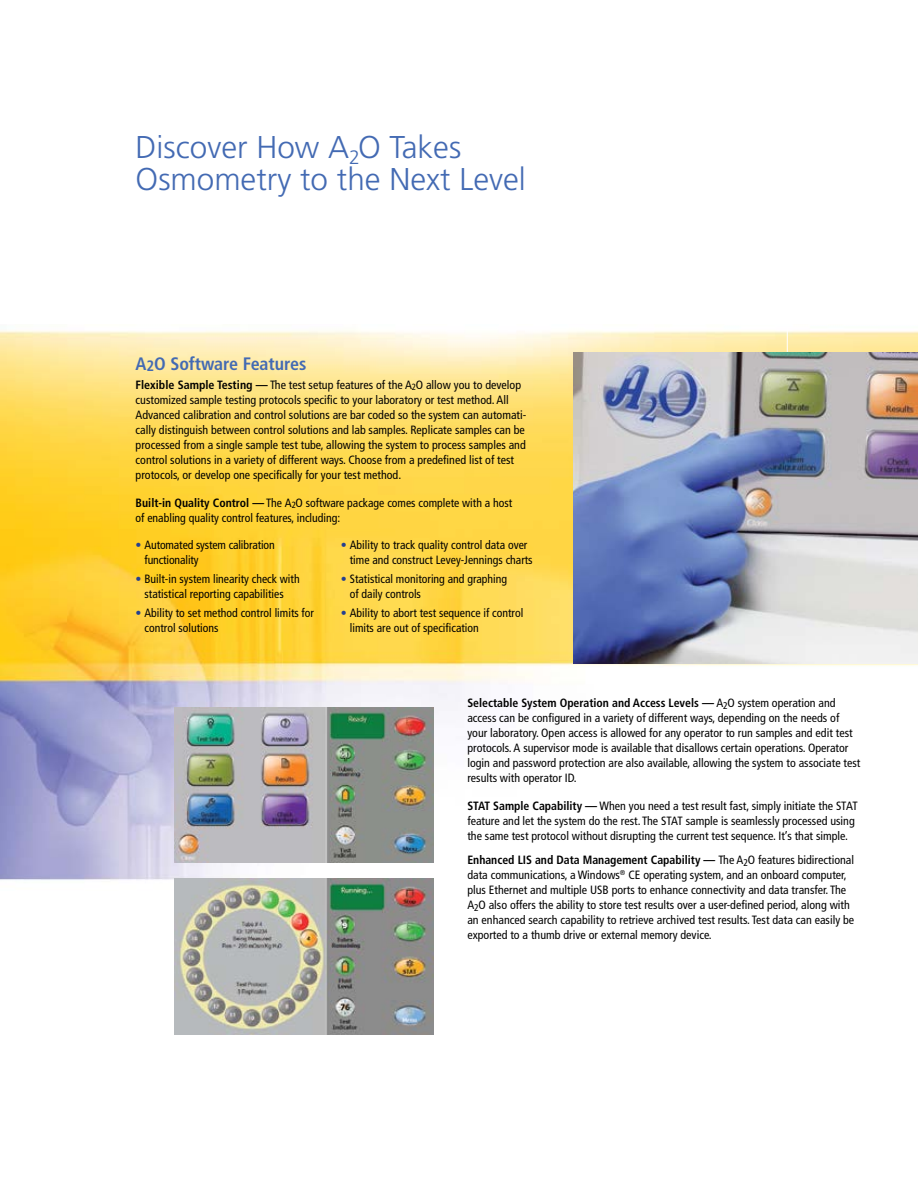
<style>
.page{position:relative;width:918px;height:1188px;background:#fff}
.page>*{position:absolute;margin:0;border:0;box-sizing:border-box;transform-origin:0 0}
.t1{font:300 31.5px/31.5px "Frutiger";color:#436ab3}
.t2{font:700 condensed 18px "Frutiger";letter-spacing:-.005em;color:#436ab3}
.t3{font:condensed 12px/15px "Frutiger";color:#000}
.s1{font-weight:700}
.s2{color:#25408f}
</style>
<div class="page">
<img style="left:0;top:330px;width:918px;height:561px">
<hr style="left:787px;top:125px;width:1px;height:273px;background:#fff">
<img style="left:574px;top:353px;width:344px;height:310px">
<img style="left:174px;top:707px;width:259px;height:155px">
<img style="left:174px;top:879px;width:259px;height:155px">
<h1 class="t1" style="left:136px;top:132px;width:392px">Discover How A<sub>2</sub>O Takes<br>Osmometry to the Next Level</h1>
<h2 class="t2" style="left:136px;top:353px;width:172px">A<sub>2</sub>O Software Features</h2>
<p class="t3" style="left:136px;top:377px;width:392px"><span class="s1">Flexible Sample Testing —</span> The test setup features of the A<sub>2</sub>O allow you to develop customized sample testing protocols specific to your laboratory or test method. All Advanced calibration and control solutions are bar coded so the system can automati&shy;cally distinguish between control solutions and lab samples. Replicate samples can be processed from a single sample test tube, allowing the system to process samples and control solutions in a variety of different ways. Choose from a predefined list of test protocols, or develop one specifically for your test method.</p>
<p class="t3" style="left:136px;top:495px;width:378px"><span class="s1">Built-in Quality Control —</span> The A<sub>2</sub>O software package comes complete with a host of enabling quality control features, including:</p>
<p class="t3" style="left:145px;top:537px;width:132px;text-indent:-9px"><span class="s2">•</span> Automated system calibration functionality</p>
<p class="t3" style="left:136px;top:571px;width:166px;text-align:center"><span class="s2">•</span> Built-in system linearity check with statistical reporting capabilities</p>
<p class="t3" style="left:145px;top:606px;width:171px;text-indent:-9px"><span class="s2">•</span> Ability to set method control limits for control solutions</p>
<p class="t3" style="left:350px;top:537px;width:184px;text-indent:-9px"><span class="s2">•</span> Ability to track quality control data over time and construct Levey-Jennings charts</p>
<p class="t3" style="left:350px;top:571px;width:159px;text-indent:-9px"><span class="s2">•</span> Statistical monitoring and graphing of daily controls</p>
<p class="t3" style="left:350px;top:606px;width:175px;text-indent:-9px"><span class="s2">•</span> Ability to abort test sequence if control limits are out of specification</p>
<p class="t3" style="left:467px;top:696px;width:395px"><span class="s1">Selectable System Operation and Access Levels —</span> A<sub>2</sub>O system operation and access can be configured in a variety of different ways, depending on the needs of your laboratory. Open access is allowed for any operator to run samples and edit test protocols. A supervisor mode is available that disallows certain operations. Operator login and password protection are also available, allowing the system to associate test results with operator ID.</p>
<p class="t3" style="left:467px;top:799px;width:392px"><span class="s1">STAT Sample Capability —</span> When you need a test result fast, simply initiate the STAT feature and let the system do the rest. The STAT sample is seamlessly processed using the same test protocol without disrupting the current test sequence. It’s that simple.</p>
<p class="t3" style="left:467px;top:853px;width:388px"><span class="s1">Enhanced LIS and Data Management Capability —</span> The A<sub>2</sub>O features bidirectional data communications, a Windows<sup>®</sup> CE operating system, and an onboard computer, plus Ethernet and multiple USB ports to enhance connectivity and data transfer. The A<sub>2</sub>O also offers the ability to store test results over a user-defined period, along with an enhanced search capability to retrieve archived test results. Test data can easily be exported to a thumb drive or external memory device.</p>
</div>
